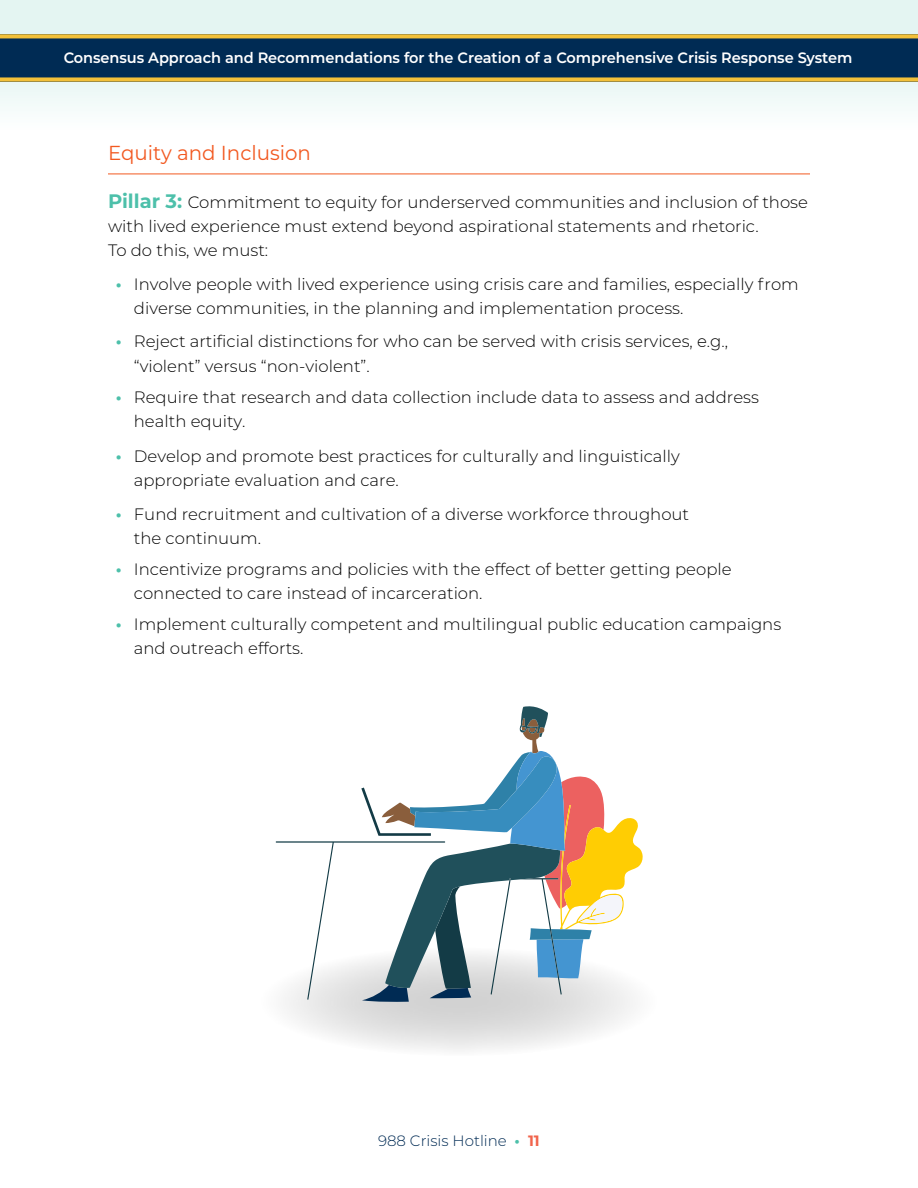
<style>
.page{position:relative;width:918px;height:1188px;background:#fff}
.page>*{position:absolute;margin:0;border:0;box-sizing:border-box;transform-origin:0 0}
.t1{font:20.25px "Montserrat";color:#f25921}
.t2{font:300 16.5px/24px "Montserrat";color:#000}
.t3{font:600 15px "Montserrat";letter-spacing:-.005em;color:#fff}
.t4{font:300 15px "Montserrat";color:#002b54}
.s1{font-weight:700;font-size:19.5px;color:#4dc0aa}
.s2{font-weight:700;color:#4dc0aa}
.s3{font-weight:700;color:#f1644c}
</style>
<div class="page">
<div style="left:0;top:66px;width:918px;height:74px;background:#f5fbfa"></div>
<div style="left:0;top:0;width:918px;height:58px;background:#e4f5f2"></div>
<div style="left:0;top:34px;width:918px;height:48px;background:#002b54"></div>
<div style="left:0;top:77px;width:918px;height:5px;background:#f2c039"></div>
<svg style="left:0;top:34px;width:918px;height:4px;background:#e2b63a"></svg>
<hr style="left:108px;top:174px;width:702px;height:1px;background:#f25921">
<svg style="left:259px;top:947px;width:401px;height:110px"></svg>
<svg style="left:276px;top:706px;width:367px;height:296px"></svg>
<p class="t3" style="left:64px;top:47px;width:790px">Consensus Approach and Recommendations for the Creation of a Comprehensive Crisis Response System</p>
<p class="t1" style="left:108px;top:139px;width:205px">Equity and Inclusion</p>
<p class="t2" style="left:108px;top:190px;width:702px"><span class="s1">Pillar 3:</span> Commitment to equity for underserved communities and inclusion of those with lived experience must extend beyond aspirational statements and rhetoric.<br>To do this, we must:</p>
<p class="t2" style="left:134px;top:272px;width:666px;text-indent:-18px"><span class="s2">•</span> Involve people with lived experience using crisis care and families, especially from diverse communities, in the planning and implementation process.</p>
<p class="t2" style="left:134px;top:329px;width:596px;line-height:24.8px;text-indent:-18px"><span class="s2">•</span> Reject artificial distinctions for who can be served with crisis services, e.g., “violent” versus “non-violent”.</p>
<p class="t2" style="left:134px;top:385px;width:627px;text-indent:-18px"><span class="s2">•</span> Require that research and data collection include data to assess and address health equity.</p>
<p class="t2" style="left:134px;top:443px;width:547px;text-indent:-18px"><span class="s2">•</span> Develop and promote best practices for culturally and linguistically appropriate evaluation and care.</p>
<p class="t2" style="left:134px;top:502px;width:557px;text-indent:-18px"><span class="s2">•</span> Fund recruitment and cultivation of a diverse workforce throughout the continuum.</p>
<p class="t2" style="left:134px;top:557px;width:599px;text-indent:-18px"><span class="s2">•</span> Incentivize programs and policies with the effect of better getting people connected to care instead of incarceration.</p>
<p class="t2" style="left:134px;top:612px;width:649px;text-indent:-18px"><span class="s2">•</span> Implement culturally competent and multilingual public education campaigns and outreach efforts.</p>
<p class="t4" style="left:378px;top:1131px;width:163px">988 Crisis Hotline <span class="s2">•</span> <span class="s3">11</span></p>
</div>
